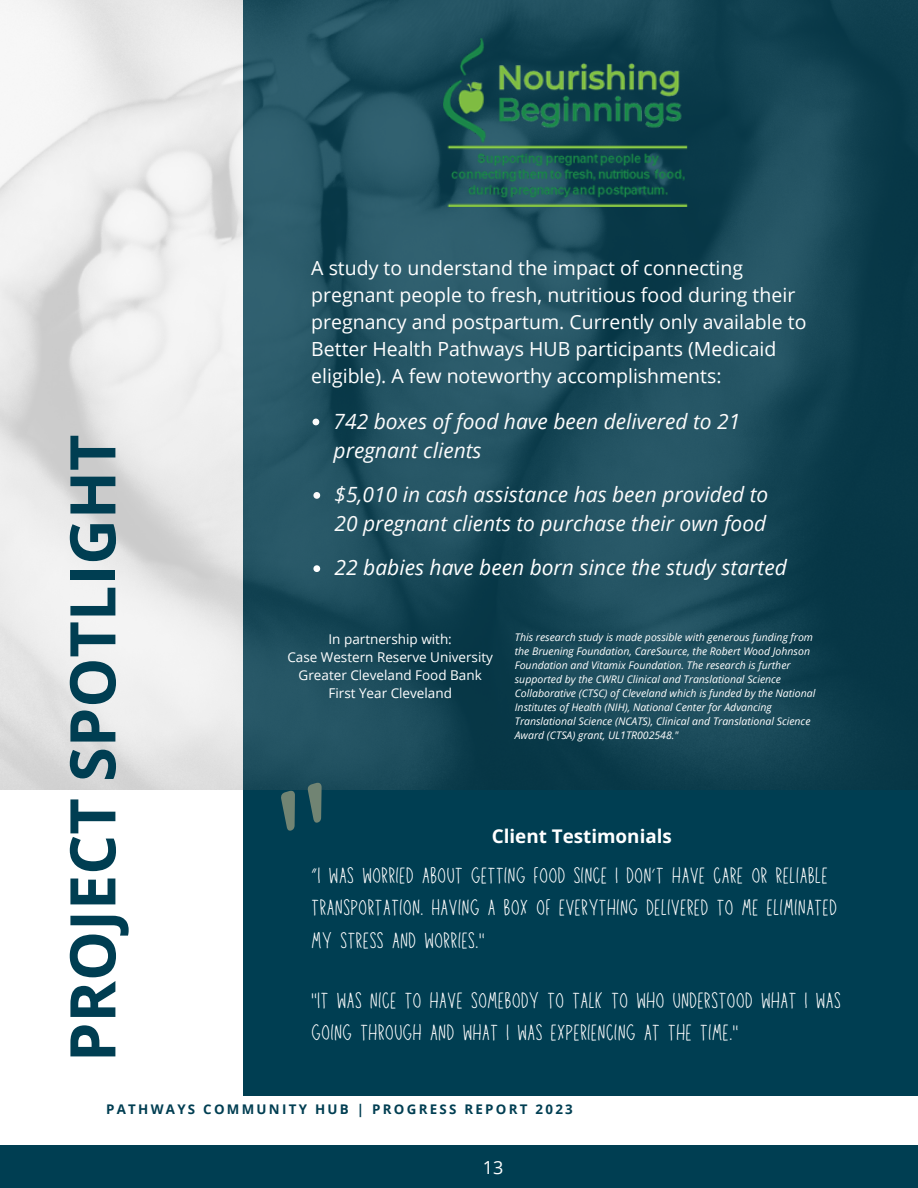
<style>
.page{position:relative;width:918px;height:1188px;background:#fff}
.page>*{position:absolute;margin:0;border:0;box-sizing:border-box;transform-origin:0 0}
.t1{font:700 63px "Open Sans";color:#003e52}
.t2{font:italic 21px/29.2px "Open Sans";color:#fbfbfb}
.t3{font:italic 21px "Open Sans";color:#fff}
.t4{font:19.5px/32.7px "Louisville";color:#fff}
.t5{font:19.5px/27px "Open Sans";color:#fff}
.t6{font:700 18.9px "Open Sans";color:#fff}
.t7{font:18px "Open Sans";color:#fff}
.t8{font:13.5px "Open Sans";color:#fff}
.t9{font:700 13.35px "Open Sans";letter-spacing:.17em;color:#003e52}
.t10{font:italic 10.5px/14px "Open Sans";color:#fff}
</style>
<div class="page">
<div style="left:0;top:1146px;width:918px;height:42px;background:#003e52"></div>
<div style="left:243px;top:0;width:675px;height:1096px;background:#003e52"></div>
<img style="left:0;top:0;width:918px;height:790px">
<img style="left:443px;top:39px;width:251px;height:168px">
<svg style="left:313px;top:492px;width:7px;height:7px"></svg>
<svg style="left:313px;top:419px;width:6px;height:6px"></svg>
<svg style="left:313px;top:565px;width:7px;height:7px"></svg>
<svg style="left:276px;top:780px;width:55px;height:10px"></svg>
<p class="t1" style="left:48px;top:1062px;width:629px;rotate:-90deg">PROJECT SPOTLIGHT</p>
<p class="t5" style="left:311px;top:254px;width:497px">A study to understand the impact of connecting pregnant people to fresh, nutritious food during their pregnancy and postpartum. Currently only available to Better Health Pathways HUB participants (Medicaid eligible). A few noteworthy accomplishments:</p>
<p class="t2" style="left:334px;top:406px;width:408px">742 boxes of food have been delivered to 21 pregnant clients</p>
<p class="t2" style="left:334px;top:479px;width:435px">$5,010 in cash assistance has been provided to<br>20 pregnant clients to purchase their own food</p>
<p class="t3" style="left:335px;top:553px;width:454px">22 babies have been born since the study started</p>
<p class="t8" style="left:329px;top:629px;width:125px">In partnership with:</p>
<p class="t8" style="left:287px;top:647px;width:207px">Case Western Reserve University</p>
<p class="t8" style="left:299px;top:665px;width:185px">Greater Cleveland Food Bank</p>
<p class="t8" style="left:328px;top:683px;width:125px">First Year Cleveland</p>
<p class="t10" style="left:515px;top:630px;width:302px">This research study is made possible with generous funding from the Bruening Foundation, CareSource, the Robert Wood Johnson Foundation and Vitamix Foundation. The research is further supported by the CWRU Clinical and Translational Science Collaborative (CTSC) of Cleveland which is funded by the National Institutes of Health (NIH), National Center for Advancing Translational Science (NCATS), Clinical and Translational Science Award (CTSA) grant, UL1TR002548."</p>
<p class="t6" style="left:492px;top:823px;width:182px">Client Testimonials</p>
<p class="t4" style="left:311px;top:859px;width:527px">“I WAS WORRIED ABOUT GETTING FOOD SINCE I DON’T HAVE CARE OR RELIABLE<br>TRANSPORTATION. HAVING A BOX OF EVERYTHING DELIVERED TO ME ELIMINATED<br>MY STRESS AND WORRIES."</p>
<p class="t4" style="left:311px;top:985px;width:531px">"IT WAS NICE TO HAVE SOMEBODY TO TALK TO WHO UNDERSTOOD WHAT I WAS<br>GOING THROUGH AND WHAT I WAS EXPERIENCING AT THE TIME."</p>
<p class="t9" style="left:106px;top:1100px;width:468px">PATHWAYS COMMUNITY HUB | PROGRESS REPORT 2023</p>
<p class="t7" style="left:483px;top:1154px;width:22px">13</p>
</div>
